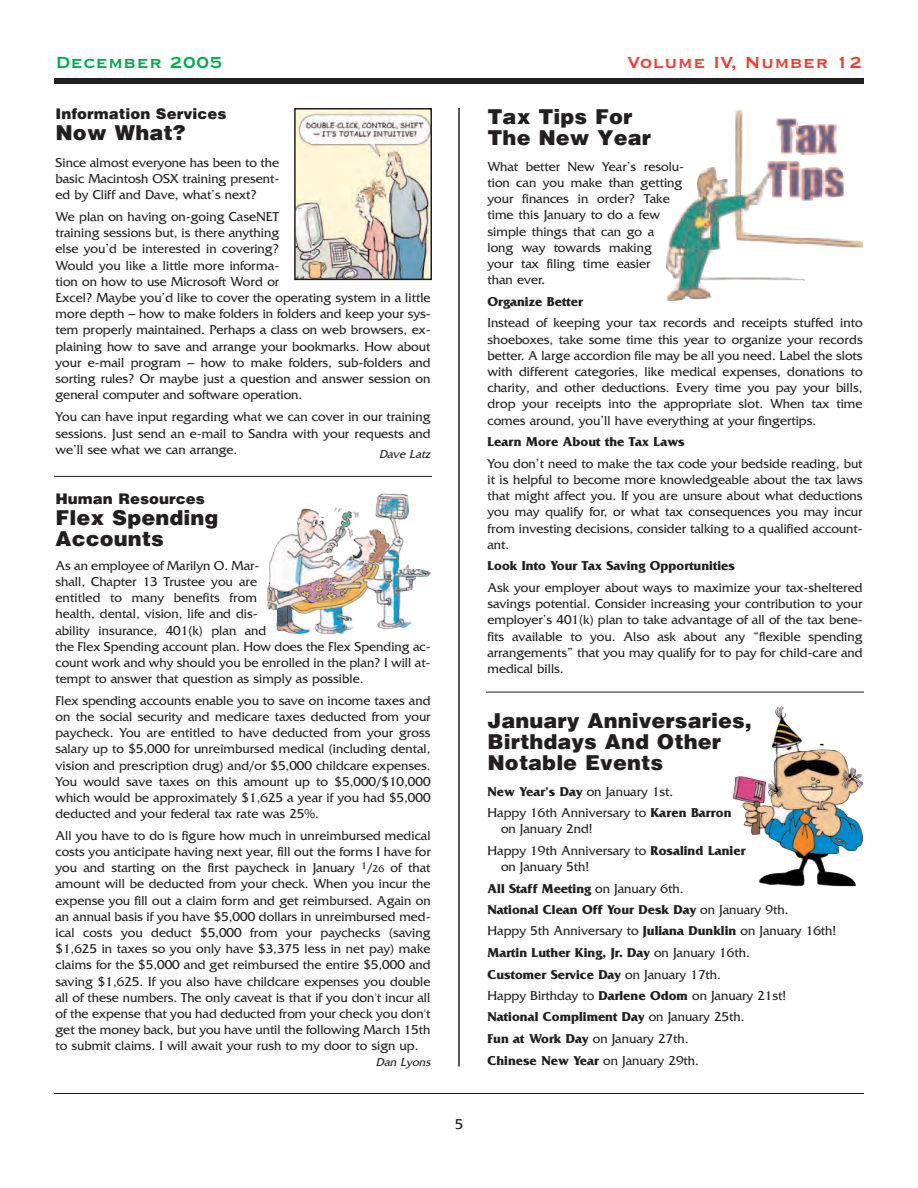
<style>
.page{position:relative;width:918px;height:1188px;background:#fff}
.page>*{position:absolute;margin:0;border:0;box-sizing:border-box;transform-origin:0 0}
.t1{font:900 21px/21px "Helvetica";color:#231f20}
.t2{font:700 21px "Copperplate Gothic BT";color:#ee3e34}
.t3{font:700 21px "Copperplate Gothic BT";color:#00ab4d}
.t4{font:900 15px "Helvetica";color:#231f20}
.t5{font:15px "Friz Quadrata";color:#231f20}
.t6{font:13.5px/16.2px "Friz Quadrata";color:#231f20;text-align:justify}
.t7{font:700 13.5px "Friz Quadrata";color:#231f20}
.t8{font:italic 12px "Friz Quadrata";color:#231f20}
.s1{font-size:10.5px}
.s2{font-weight:700}
</style>
<div class="page">
<hr style="left:54px;top:1093px;width:810px;height:1px;background:#231f20">
<div style="left:54px;top:78px;width:810px;height:6px;background:#231f20"></div>
<hr style="left:458px;top:108px;width:2px;height:958px;background:#231f20">
<hr style="left:54px;top:476px;width:378px;height:1px;background:#231f20">
<img style="left:297px;top:111px;width:132px;height:166px">
<div style="left:294px;top:108px;width:138px;height:172px;border:2px solid #231f20"></div>
<hr style="left:486px;top:692px;width:378px;height:1px;background:#231f20">
<img style="left:732px;top:707px;width:132px;height:179px">
<img style="left:267px;top:493px;width:164px;height:142px">
<img style="left:665px;top:110px;width:198px;height:191px">
<h1 class="t3" style="left:56px;top:49px;width:169px">December 2005</h1>
<h1 class="t2" style="left:627px;top:49px;width:237px">Volume IV, Number 12</h1>
<p class="t4" style="left:56px;top:105px;width:173px">Information Services</p>
<h1 class="t1" style="left:56px;top:122px;width:132px">Now What?</h1>
<p class="t6" style="left:56px;top:154px;width:225px">Since almost everyone has been to the basic Macintosh OSX training present&shy;ed by Cliff and Dave, what’s next?</p>
<p class="t6" style="left:56px;top:209px;width:377px;text-align:left">We plan on having on-going CaseNET<br>training sessions but, is there anything<br>else you’d be interested in covering?<br>Would you like a little more informa-<br>tion on how to use Microsoft Word or<br>Excel? Maybe you’d like to cover the operating system in a little more depth – how to make folders in folders and keep your sys&shy;tem properly maintained. Perhaps a class on web browsers, ex&shy;plaining how to save and arrange your bookmarks. How about your e-mail program – how to make folders, sub-folders and sorting rules? Or maybe just a question and answer session on general computer and software operation.</p>
<p class="t6" style="left:56px;top:409px;width:377px">You can have input regarding what we can cover in our training sessions. Just send an e-mail to Sandra with your requests and we’ll see what we can arrange.</p>
<p class="t8" style="left:379px;top:448px;width:56px">Dave Latz</p>
<p class="t4" style="left:56px;top:490px;width:151px">Human Resources</p>
<h1 class="t1" style="left:56px;top:507px;width:164px">Flex Spending<br>Accounts</h1>
<p class="t6" style="left:56px;top:557px;width:377px;text-align:left">As an employee of Marilyn O. Mar-<br>shall, Chapter 13 Trustee you are<br>entitled to many benefits from<br>health, dental, vision, life and dis-<br>ability insurance, 401(k) plan and<br>the Flex Spending account plan. How does the Flex Spending ac&shy;count work and why should you be enrolled in the plan? I will at&shy;tempt to answer that question as simply as possible.</p>
<p class="t6" style="left:56px;top:692px;width:377px">Flex spending accounts enable you to save on income taxes and on the social security and medicare taxes deducted from your paycheck. You are entitled to have deducted from your gross salary up to $5,000 for unreimbursed medical (including dental, vision and prescription drug) and/or $5,000 childcare expenses.<br>You would save taxes on this amount up to $5,000/$10,000 which would be approximately $1,625 a year if you had $5,000 deducted and your federal tax rate was 25%.</p>
<p class="t6" style="left:56px;top:827px;width:377px">All you have to do is figure how much in unreimbursed medical costs you anticipate having next year, fill out the forms I have for you and starting on the first paycheck in January <sup>1</sup>/<span class="s1">26</span> of that amount will be deducted from your check. When you incur the expense you fill out a claim form and get reimbursed. Again on an annual basis if you have $5,000 dollars in unreimbursed med&shy;ical costs you deduct $5,000 from your paychecks (saving $1,625 in taxes so you only have $3,375 less in net pay) make claims for the $5,000 and get reimbursed the entire $5,000 and saving $1,625. If you also have childcare expenses you double all of these numbers. The only caveat is that if you don't incur all of the expense that you had deducted from your check you don't get the money back, but you have until the following March 15th to submit claims. I will await your rush to my door to sign up.</p>
<p class="t8" style="left:376px;top:1055px;width:59px">Dan Lyons</p>
<p class="t5" style="left:455px;top:1116px;width:10px">5</p>
<h1 class="t1" style="left:488px;top:106px;width:165px">Tax Tips For<br>The New Year</h1>
<p class="t6" style="left:488px;top:158px;width:198px;text-align:left">What better New Year’s resolu&shy;tion can you make than getting your finances in order? Take time this January to do a few simple things that can go a<br>long way towards making<br>your tax filing time easier<br>than ever.</p>
<p class="t7" style="left:488px;top:294px;width:97px">Organize Better</p>
<p class="t6" style="left:488px;top:315px;width:377px">Instead of keeping your tax records and receipts stuffed into shoeboxes, take some time this year to organize your records better. A large accordion file may be all you need. Label the slots with different categories, like medical expenses, donations to charity, and other deductions. Every time you pay your bills, drop your receipts into the appropriate slot. When tax time comes around, you’ll have everything at your fingertips.</p>
<p class="t7" style="left:488px;top:434px;width:199px">Learn More About the Tax Laws</p>
<p class="t6" style="left:488px;top:455px;width:377px">You don’t need to make the tax code your bedside reading, but it is helpful to become more knowledgeable about the tax laws that might affect you. If you are unsure about what deductions you may qualify for, or what tax consequences you may incur from investing decisions, consider talking to a qualified account&shy;ant.</p>
<p class="t7" style="left:488px;top:559px;width:249px">Look Into Your Tax Saving Opportunities</p>
<p class="t6" style="left:488px;top:580px;width:377px">Ask your employer about ways to maximize your tax-sheltered savings potential. Consider increasing your contribution to your employer’s 401(k) plan to take advantage of all of the tax bene&shy;fits available to you. Also ask about any “flexible spending arrangements” that you may qualify for to pay for child-care and medical bills.</p>
<h1 class="t1" style="left:488px;top:710px;width:266px">January Anniversaries,<br>Birthdays And Other<br>Notable Events</h1>
<p class="t6" style="left:488px;top:780px;width:246px;line-height:21.6px"><span class="s2">New Year’s Day</span> on January 1st.<br>Happy 16th Anniversary to <span class="s2">Karen Barron</span></p>
<p class="t6" style="left:488px;top:818px;width:260px;line-height:21.6px;text-indent:14px">on January 2nd!<br>Happy 19th Anniversary to <span class="s2">Rosalind Lanier</span></p>
<p class="t6" style="left:488px;top:856px;width:350px;line-height:21.5px;text-align:left;text-indent:14px">on January 5th!<br><span class="s2">All Staff Meeting</span> on January 6th.<br><span class="s2">National Clean Off Your Desk Day</span> on January 9th.<br>Happy 5th Anniversary to <span class="s2">Juliana Dunklin</span> on January 16th!<br><span class="s2">Martin Luther King, Jr. Day</span> on January 16th.<br><span class="s2">Customer Service Day</span> on January 17th.<br>Happy Birthday to <span class="s2">Darlene Odom</span> on January 21st!<br><span class="s2">National Compliment Day</span> on January 25th.<br><span class="s2">Fun at Work Day</span> on January 27th.<br><span class="s2">Chinese New Year</span> on January 29th.</p>
</div>
